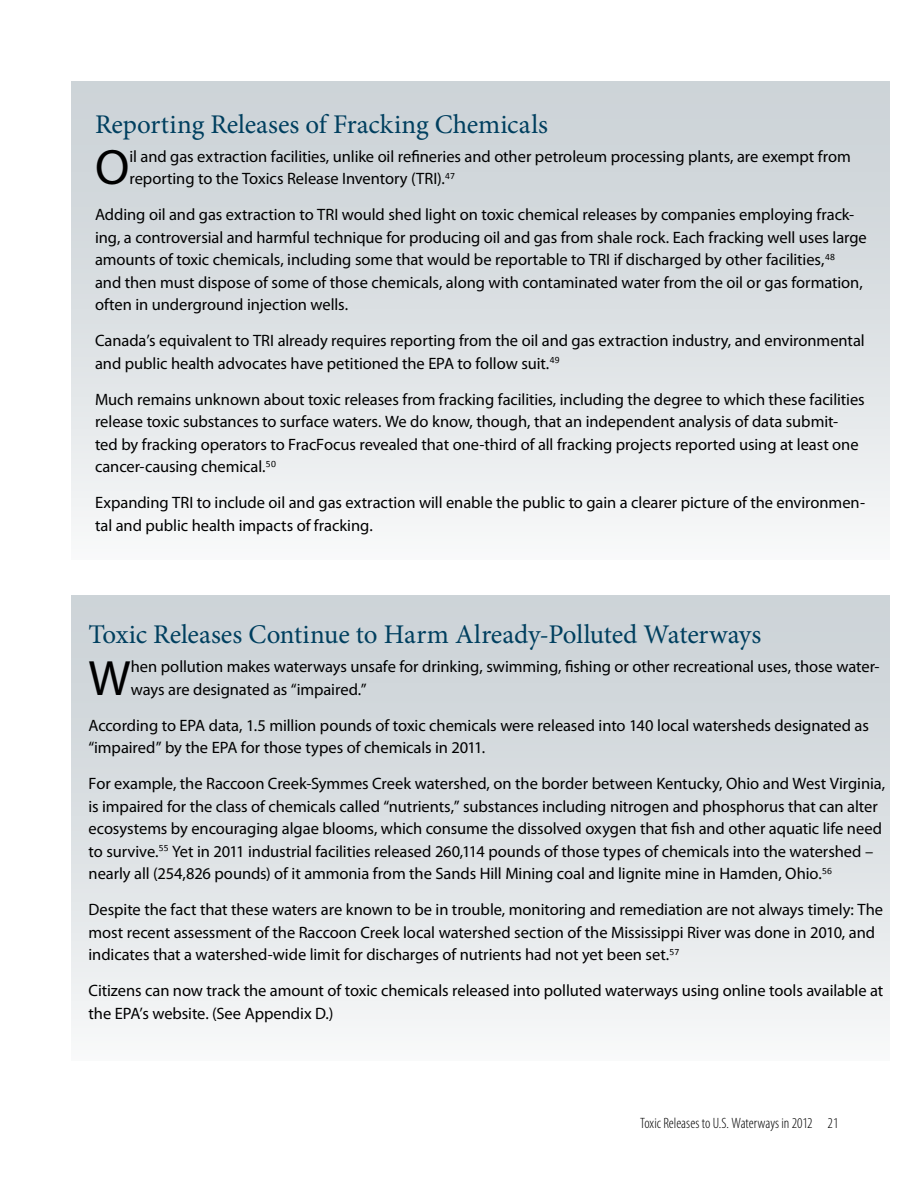
<style>
.page{position:relative;width:918px;height:1188px;background:#fff}
.page>*{position:absolute;margin:0;border:0;box-sizing:border-box;transform-origin:0 0}
.t1{font:49.95px "Myriad Pro";color:#000}
.t2{font:27px "Minion Pro";letter-spacing:-.005em;color:#003f5f}
.t3{font:16.5px/22.5px "Myriad Pro";letter-spacing:-.005em;color:#000}
.t4{font:300 condensed 15px "Myriad Pro";color:#000}
</style>
<div class="page">
<div style="left:71px;top:81px;width:818px;height:478px;background:linear-gradient(to bottom,#c8cfd4,#f4f6f7)"></div>
<div style="left:71px;top:595px;width:818px;height:466px;background:linear-gradient(to bottom,#c8cfd4,#f5f6f7)"></div>
<h2 class="t2" style="left:95px;top:106px;width:455px">Reporting Releases of Fracking Chemicals</h2>
<h1 class="t1" style="left:95px;top:137px;width:36px">O</h1>
<p class="t3" style="left:129px;top:145px;width:723px">il and gas extraction facilities, unlike oil refineries and other petroleum processing plants, are exempt from reporting to the Toxics Release Inventory (TRI).<sup>47</sup></p>
<p class="t3" style="left:95px;top:203px;width:773px">Adding oil and gas extraction to TRI would shed light on toxic chemical releases by companies employing frack&shy;ing, a controversial and harmful technique for producing oil and gas from shale rock. Each fracking well uses large amounts of toxic chemicals, including some that would be reportable to TRI if discharged by other facilities,<sup>48<br></sup>and then must dispose of some of those chemicals, along with contaminated water from the oil or gas formation, often in underground injection wells.</p>
<p class="t3" style="left:95px;top:329px;width:771px">Canada’s equivalent to TRI already requires reporting from the oil and gas extraction industry, and environmental and public health advocates have petitioned the EPA to follow suit.<sup>49</sup></p>
<p class="t3" style="left:95px;top:388px;width:771px">Much remains unknown about toxic releases from fracking facilities, including the degree to which these facilities release toxic substances to surface waters. We do know, though, that an independent analysis of data submit&shy;ted by fracking operators to FracFocus revealed that one-third of all fracking projects reported using at least one cancer-causing chemical.<sup>50</sup></p>
<p class="t3" style="left:95px;top:491px;width:772px">Expanding TRI to include oil and gas extraction will enable the public to gain a clearer picture of the environmen&shy;tal and public health impacts of fracking.</p>
<h2 class="t2" style="left:89px;top:616px;width:674px">Toxic Releases Continue to Harm Already-Polluted Waterways</h2>
<h1 class="t1" style="left:89px;top:647px;width:44px">W</h1>
<p class="t3" style="left:131px;top:655px;width:750px">hen pollution makes waterways unsafe for drinking, swimming, fishing or other recreational uses, those water&shy;ways are designated as “impaired.”</p>
<p class="t3" style="left:89px;top:714px;width:782px">According to EPA data, 1.5 million pounds of toxic chemicals were released into 140 local watersheds designated as “impaired” by the EPA for those types of chemicals in 2011.</p>
<p class="t3" style="left:89px;top:772px;width:798px">For example, the Raccoon Creek-Symmes Creek watershed, on the border between Kentucky, Ohio and West Virginia, is impaired for the class of chemicals called “nutrients,” substances including nitrogen and phosphorus that can alter ecosystems by encouraging algae blooms, which consume the dissolved oxygen that fish and other aquatic life need to survive.<sup>55</sup> Yet in 2011 industrial facilities released 260,114 pounds of those types of chemicals into the watershed – nearly all (254,826 pounds) of it ammonia from the Sands Hill Mining coal and lignite mine in Hamden, Ohio.<sup>56</sup></p>
<p class="t3" style="left:89px;top:898px;width:796px">Despite the fact that these waters are known to be in trouble, monitoring and remediation are not always timely: The most recent assessment of the Raccoon Creek local watershed section of the Mississippi River was done in 2010, and indicates that a watershed-wide limit for discharges of nutrients had not yet been set.<sup>57</sup></p>
<p class="t3" style="left:89px;top:979px;width:796px">Citizens can now track the amount of toxic chemicals released into polluted waterways using online tools available at the EPA’s website. (See Appendix D.)</p>
<p class="t4" style="left:640px;top:1115px;width:200px">Toxic Releases to U.S. Waterways in 2012 21</p>
</div>
